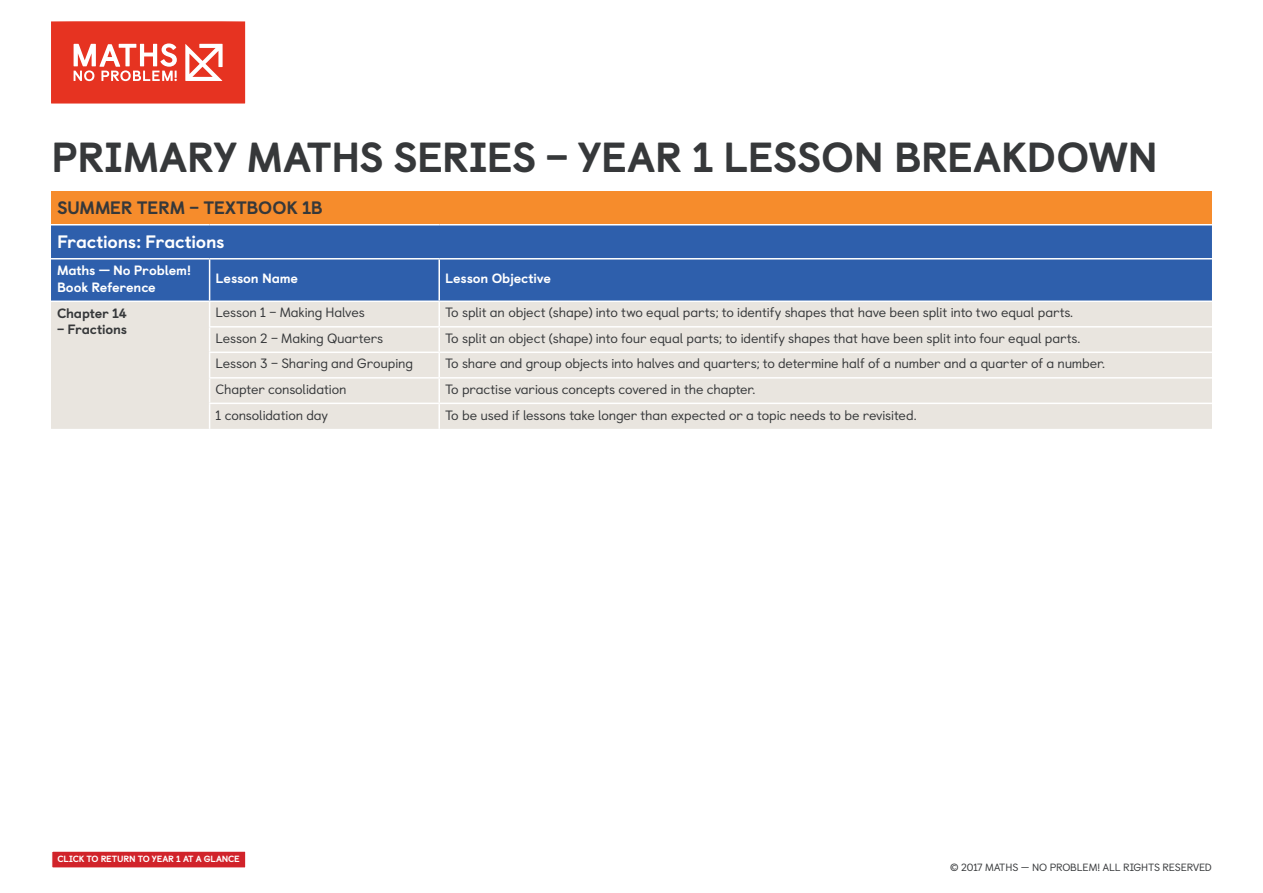
<style>
.page{position:relative;width:1263px;height:893px;background:#fff}
.page>*{position:absolute;margin:0;border:0;box-sizing:border-box;transform-origin:0 0}
.t1{font:800 42px "Castledown";letter-spacing:-.01em;color:#36383a}
.t2{font:800 18px "Castledown";letter-spacing:-.015em;color:#36383a}
.t3{font:800 18px "Castledown";letter-spacing:-.01em;color:#fff}
.t4{font:13.5px "Castledown";letter-spacing:-.01em;color:#36383a}
.t5{font:800 13.5px/16.2px "Castledown";letter-spacing:-.01em;color:#fff}
.t6{font:800 13.5px "Castledown";letter-spacing:-.01em;color:#36383a}
.t7{font:10.5px "Castledown";letter-spacing:-.015em;color:#36383a}
.t8{font:800 9px "Castledown";letter-spacing:-.02em;color:#fff}
</style>
<div class="page">
<svg style="left:51px;top:21px;width:194px;height:83px;background:#e95243"></svg>
<div style="left:51px;top:191px;width:1161px;height:34px;background:#f68c2c"></div>
<div style="left:51px;top:225px;width:1161px;height:76px;background:#2e5fac"></div>
<div style="left:51px;top:302px;width:1161px;height:127px;background:#e9e5df"></div>
<hr style="left:51px;top:224px;width:159px;height:1px;background:#fff">
<hr style="left:210px;top:224px;width:229px;height:1px;background:#fff">
<hr style="left:439px;top:224px;width:773px;height:1px;background:#fff">
<hr style="left:210px;top:258px;width:229px;height:1px;background:#fff">
<hr style="left:439px;top:258px;width:773px;height:1px;background:#fff">
<hr style="left:438px;top:259px;width:2px;height:42px;background:#fff">
<hr style="left:438px;top:302px;width:2px;height:24px;background:#fff">
<hr style="left:439px;top:326px;width:773px;height:2px;background:#fff">
<hr style="left:209px;top:326px;width:230px;height:2px;background:#fff">
<hr style="left:438px;top:328px;width:2px;height:24px;background:#fff">
<hr style="left:209px;top:352px;width:230px;height:1px;background:#fff">
<hr style="left:439px;top:352px;width:773px;height:1px;background:#fff">
<hr style="left:438px;top:353px;width:2px;height:24px;background:#fff">
<hr style="left:438px;top:379px;width:2px;height:24px;background:#fff">
<hr style="left:438px;top:404px;width:2px;height:25px;background:#fff">
<hr style="left:209px;top:377px;width:230px;height:2px;background:#fff">
<hr style="left:439px;top:377px;width:773px;height:2px;background:#fff">
<hr style="left:209px;top:403px;width:230px;height:1px;background:#fff">
<hr style="left:439px;top:403px;width:773px;height:1px;background:#fff">
<hr style="left:51px;top:258px;width:159px;height:1px;background:#fff">
<hr style="left:209px;top:259px;width:1px;height:42px;background:#fff">
<svg style="left:209px;top:302px;width:1px;height:127px"></svg>
<div style="left:52px;top:851px;width:194px;height:17px;background:#d1232a"></div>
<div style="left:51px;top:850px;width:195px;height:19px;border:1px solid #fff"></div>
<h1 class="t1" style="left:51px;top:123px;width:1108px">PRIMARY MATHS SERIES – YEAR 1 LESSON BREAKDOWN</h1>
<h2 class="t2" style="left:57px;top:193px;width:267px">SUMMER TERM – TEXTBOOK 1B</h2>
<h2 class="t3" style="left:57px;top:227px;width:169px">Fractions: Fractions</h2>
<p class="t5" style="left:57px;top:261px;width:136px">Maths — No Problem!<br>Book Reference</p>
<p class="t5" style="left:216px;top:269px;width:84px">Lesson Name</p>
<p class="t5" style="left:445px;top:269px;width:107px">Lesson Objective</p>
<p class="t6" style="left:57px;top:302px;width:72px">Chapter 14</p>
<p class="t6" style="left:57px;top:318px;width:71px">– Fractions</p>
<p class="t4" style="left:216px;top:302px;width:151px">Lesson 1 – Making Halves</p>
<p class="t4" style="left:445px;top:302px;width:629px">To split an object (shape) into two equal parts; to identify shapes that have been split into two equal parts.</p>
<p class="t4" style="left:216px;top:328px;width:169px">Lesson 2 – Making Quarters</p>
<p class="t4" style="left:445px;top:328px;width:637px">To split an object (shape) into four equal parts; to identify shapes that have been split into four equal parts.</p>
<p class="t4" style="left:216px;top:353px;width:199px">Lesson 3 – Sharing and Grouping</p>
<p class="t4" style="left:445px;top:353px;width:661px">To share and group objects into halves and quarters; to determine half of a number and a quarter of a number.</p>
<p class="t4" style="left:216px;top:379px;width:133px">Chapter consolidation</p>
<p class="t4" style="left:445px;top:379px;width:312px">To practise various concepts covered in the chapter.</p>
<p class="t4" style="left:216px;top:405px;width:114px">1 consolidation day</p>
<p class="t4" style="left:445px;top:405px;width:473px">To be used if lessons take longer than expected or a topic needs to be revisited.</p>
<p class="t8" style="left:58px;top:852px;width:184px">CLICK TO RETURN TO YEAR 1 AT A GLANCE</p>
<p class="t7" style="left:950px;top:859px;width:263px">© 2017 MATHS – NO PROBLEM! ALL RIGHTS RESERVED</p>
</div>
